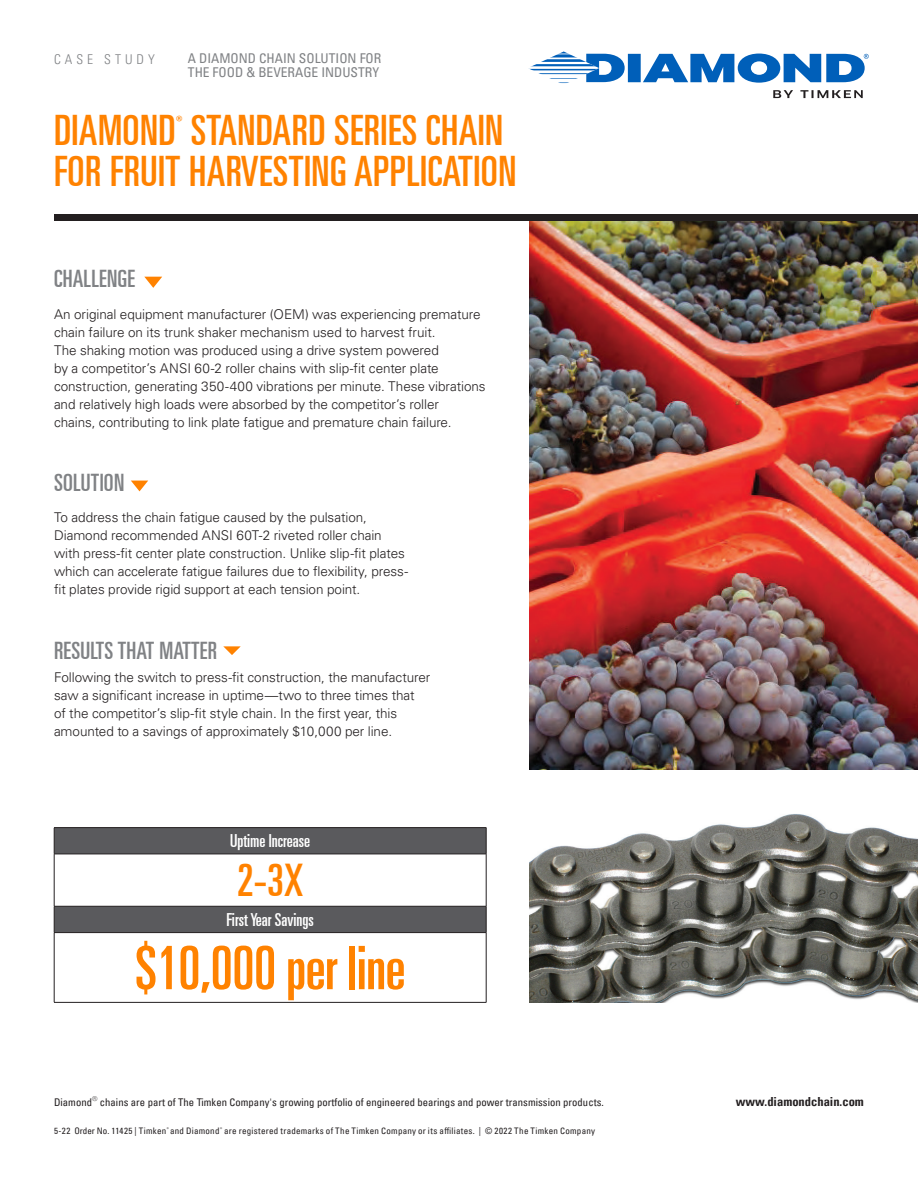
<style>
.page{position:relative;width:918px;height:1188px;background:#fff}
.page>*{position:absolute;margin:0;border:0;box-sizing:border-box;transform-origin:0 0}
.t1{font:60px "Univers LT Pro Ult Cond";letter-spacing:-.01em;color:#ff8200}
.t2{font:45px "Univers LT Pro Ult Cond";color:#ff8200}
._1st_Heading_Bottom{font:42px "Univers LT Pro Ult Cond";letter-spacing:.01em;color:#ff8200}
.chart_text{font:24px "Univers LT Pro Ult Cond";letter-spacing:.01em;color:#808285}
.t3{font:18px "Univers LT Pro Ult Cond";color:#fff}
._1st_Heading_Bottom-2{font:15.75px "Univers LT Pro Ult Cond";color:#ff8200}
.Body_text{font:300 13.5px/18px "Univers LT Pro 45";letter-spacing:-.005em;color:#231f20}
._1st_Heading_Bottom-3{font:condensed 13.5px/13.5px "Univers LT Pro";color:#808285}
._1st_Heading_Bottom-4{font:300 condensed 13.5px "Univers LT Pro";letter-spacing:.3em;color:#808285}
.t4{font:700 condensed 12.45px "Univers LT Pro";color:#231f20}
.t5{font:condensed 10.65px "Univers LT Pro";letter-spacing:.005em;color:#231f20}
.t6{font:condensed 9px "Univers LT Pro";letter-spacing:.03em;color:#231f20}
.s1{font-family:"Univers LT Pro 45";font-weight:300;font-stretch:normal;font-size:13.5px}
</style>
<div class="page">
<svg style="left:528px;top:51px;width:341px;height:47px"></svg>
<img style="left:529px;top:220px;width:389px;height:549px">
<svg style="left:131px;top:481px;width:17px;height:10px"></svg>
<svg style="left:144px;top:277px;width:18px;height:11px"></svg>
<svg style="left:223px;top:646px;width:18px;height:9px"></svg>
<div style="left:54px;top:214px;width:864px;height:6px;background:#231f20"></div>
<svg style="left:55px;top:828px;width:431px;height:104px;fill:#5a5a5d"></svg>
<hr style="left:54px;top:854px;width:1px;height:52px;background:#231f20">
<hr style="left:486px;top:854px;width:1px;height:52px;background:#231f20">
<hr style="left:54px;top:906px;width:432px;height:1px;background:#231f20">
<svg style="left:54px;top:906px;width:1px;height:26px"></svg>
<svg style="left:486px;top:906px;width:1px;height:26px"></svg>
<hr style="left:54px;top:932px;width:432px;height:1px;background:#231f20">
<hr style="left:54px;top:933px;width:1px;height:69px;background:#231f20">
<hr style="left:486px;top:933px;width:1px;height:69px;background:#231f20">
<hr style="left:54px;top:1002px;width:432px;height:1px;background:#231f20">
<hr style="left:54px;top:827px;width:432px;height:1px;background:#231f20">
<svg style="left:54px;top:828px;width:1px;height:26px"></svg>
<svg style="left:486px;top:828px;width:1px;height:26px"></svg>
<hr style="left:54px;top:854px;width:432px;height:1px;background:#231f20">
<img style="left:529px;top:814px;width:389px;height:189px">
<p class="_1st_Heading_Bottom-4" style="left:54px;top:50px;width:102px">CASE STUDY</p>
<p class="_1st_Heading_Bottom-3" style="left:188px;top:51px;width:195px">A DIAMOND CHAIN SOLUTION FOR<br>THE FOOD &amp; BEVERAGE INDUSTRY</p>
<p class="_1st_Heading_Bottom" style="left:54px;top:101px;width:451px">DIAMOND STANDARD SERIES CHAIN</p>
<p class="_1st_Heading_Bottom-2" style="left:176px;top:111px;width:8px">®</p>
<p class="_1st_Heading_Bottom" style="left:54px;top:142px;width:464px">FOR FRUIT HARVESTING APPLICATION</p>
<p class="chart_text" style="left:54px;top:262px;width:83px">CHALLENGE</p>
<p class="Body_text" style="left:54px;top:305px;width:433px">An original equipment manufacturer (OEM) was experiencing premature chain failure on its trunk shaker mechanism used to harvest fruit.<br>The shaking motion was produced using a drive system powered<br>by a competitor’s ANSI 60-2 roller chains with slip-fit center plate construction, generating 350-400 vibrations per minute. These vibrations and relatively high loads were absorbed by the competitor’s roller<br>chains, contributing to link plate fatigue and premature chain failure.</p>
<p class="chart_text" style="left:54px;top:466px;width:72px">SOLUTION</p>
<p class="Body_text" style="left:54px;top:508px;width:356px">To address the chain fatigue caused by the pulsation, Diamond recommended ANSI 60T-2 riveted roller chain with press-fit center plate construction. Unlike slip-fit plates which can accelerate fatigue failures due to flexibility, press&shy;fit plates provide rigid support at each tension point.</p>
<p class="chart_text" style="left:54px;top:633px;width:165px">RESULTS THAT MATTER</p>
<p class="Body_text" style="left:54px;top:668px;width:378px">Following the switch to press-fit construction, the manufacturer saw a significant increase in uptime—two to three times that<br>of the competitor’s slip-fit style chain. In the first year, this amounted to a savings of approximately $10,000 per line.</p>
<p class="t3" style="left:230px;top:828px;width:82px">Uptime Increase</p>
<p class="t2" style="left:237px;top:849px;width:67px">2-3X</p>
<p class="t3" style="left:227px;top:907px;width:89px">First Year Savings</p>
<p class="t1" style="left:135px;top:927px;width:272px">$10,000 per line</p>
<p class="t5" style="left:54px;top:1096px;width:551px">Diamond<span class="s1">®</span> chains are part of The Timken Company's growing portfolio of engineered bearings and power transmission products.</p>
<p class="t4" style="left:736px;top:1094px;width:130px">www.diamondchain.com</p>
<p class="t6" style="left:54px;top:1125px;width:543px">5-22 Order No. 11425 | Timken<sup>®</sup> and Diamond<sup>®</sup> are registered trademarks of The Timken Company or its affiliates. | © 2022 The Timken Company</p>
</div>
